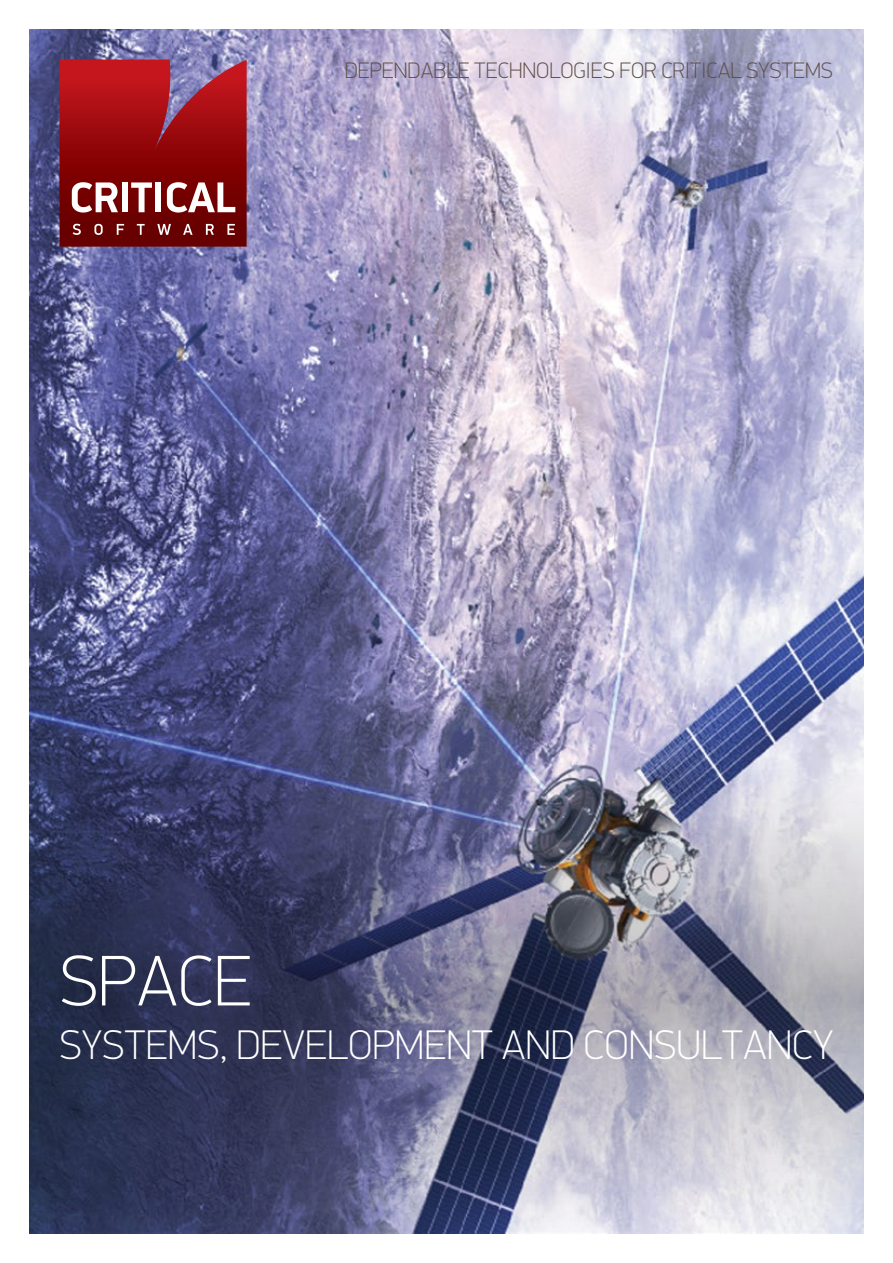
<style>
.page{position:relative;width:893px;height:1263px;background:#fff}
.page>*{position:absolute;margin:0;border:0;box-sizing:border-box;transform-origin:0 0}
.t1{font:100 71.85px "PF Din Display Pro";color:#fff}
.t2{font:100 41.55px "PF Din Display Pro";color:#fff}
.t3{font:100 22.5px "PF Din Display Pro";color:#5f514b}
</style>
<div class="page">
<img style="left:30px;top:30px;width:833px;height:739px">
<svg style="left:30px;top:769px;width:833px;height:464px;background:#696c87"></svg>
<svg style="left:60px;top:60px;width:187px;height:187px;background:#972227"></svg>
<p class="t3" style="left:345px;top:58px;width:490px">DEPENDABLE TECHNOLOGIES FOR CRITICAL SYSTEMS</p>
<h1 class="t1" style="left:60px;top:940px;width:194px">SPACE</h1>
<h2 class="t2" style="left:60px;top:1021px;width:775px">SYSTEMS, DEVELOPMENT AND CONSULTANCY</h2>
</div>
